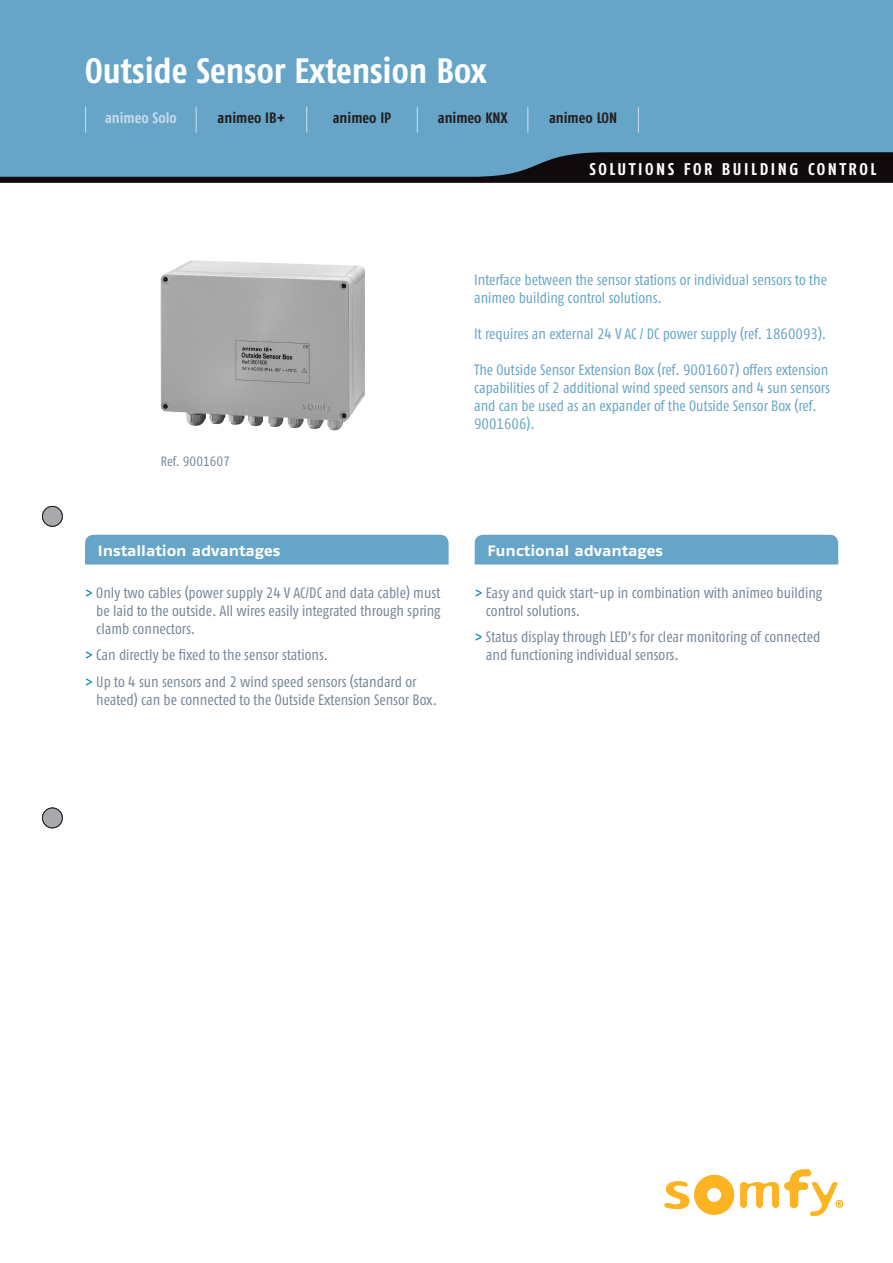
<style>
.page{position:relative;width:893px;height:1263px;background:#fff}
.page>*{position:absolute;margin:0;border:0;box-sizing:border-box;transform-origin:0 0}
.t1{font:35.25px "Fago Co Bold Tf";color:#fff}
.t2{font:16.95px "Fago Co Bold Tf";letter-spacing:.15em;color:#fff}
.t3{font:15px/18px "Fago Co Regular Tf";color:#768798}
.t4{font:15px/18px "Fago Co Regular Tf";color:#67a5c8}
.t5{font:15px "Fago Ex Bold Tf";letter-spacing:-.005em;color:#fff}
.t6{font:700 15px "Fago Co";color:#231f20}
.t7{font:700 15px "Fago Co";color:#c5daea}
.t8{font:13.5px "Fago Co Regular Tf";color:#768798}
.s1{color:#047caa}
</style>
<div class="page">
<div style="left:0;top:0;width:893px;height:180px;background:#67a5c8"></div>
<svg style="left:0;top:152px;width:893px;height:31px"></svg>
<svg style="left:664px;top:1175px;width:70px;height:40px"></svg>
<svg style="left:740px;top:1169px;width:103px;height:47px"></svg>
<img style="left:160px;top:261px;width:205px;height:169px">
<svg style="left:85px;top:107px;width:1px;height:26px"></svg>
<svg style="left:196px;top:107px;width:1px;height:26px"></svg>
<svg style="left:306px;top:107px;width:1px;height:26px"></svg>
<svg style="left:417px;top:107px;width:1px;height:26px"></svg>
<svg style="left:527px;top:107px;width:1px;height:26px"></svg>
<svg style="left:638px;top:107px;width:1px;height:26px"></svg>
<div style="left:85px;top:535px;width:364px;height:29px;background:#67a5c8"></div>
<div style="left:475px;top:535px;width:363px;height:29px;background:#67a5c8"></div>
<div style="left:42px;top:808px;width:20px;height:20px;background:#a8a9ad;border-radius:50%"></div>
<div style="left:42px;top:808px;width:21px;height:20px;border:1px solid #231f20;border-radius:50%"></div>
<div style="left:42px;top:506px;width:20px;height:20px;background:#a8a9ad;border-radius:50%"></div>
<div style="left:42px;top:506px;width:21px;height:21px;border:1px solid #231f20;border-radius:50%"></div>
<p class="t1" style="left:85px;top:50px;width:403px">Outside Sensor Extension Box</p>
<p class="t7" style="left:105px;top:109px;width:73px">animeo Solo</p>
<p class="t6" style="left:218px;top:109px;width:69px">animeo IB+</p>
<p class="t6" style="left:333px;top:109px;width:60px">animeo IP</p>
<p class="t6" style="left:438px;top:109px;width:71px">animeo KNX</p>
<p class="t6" style="left:549px;top:109px;width:70px">animeo LON</p>
<p class="t2" style="left:589px;top:159px;width:289px">SOLUTIONS FOR BUILDING CONTROL</p>
<p class="t8" style="left:161px;top:454px;width:71px">Ref. 9001607</p>
<p class="t4" style="left:474px;top:271px;width:354px">Interface between the sensor stations or individual sensors to the animeo building control solutions.</p>
<p class="t4" style="left:474px;top:325px;width:354px">It requires an external 24 V AC / DC power supply (ref. 1860093).</p>
<p class="t4" style="left:474px;top:361px;width:357px">The Outside Sensor Extension Box (ref. 9001607) offers extension capabilities of 2 additional wind speed sensors and 4 sun sensors and can be used as an expander of the Outside Sensor Box (ref.<br>9001606).</p>
<p class="t5" style="left:98px;top:541px;width:184px">Installation advantages</p>
<p class="t5" style="left:487px;top:541px;width:177px">Functional advantages</p>
<p class="t3" style="left:96px;top:583px;width:346px;text-align:justify;text-indent:-11px"><span class="s1">&gt;</span> Only two cables (power supply 24 V AC/DC and data cable) must be laid to the outside. All wires easily integrated through spring clamb connectors.</p>
<p class="t3" style="left:85px;top:646px;width:245px"><span class="s1">&gt;</span> Can directly be fixed to the sensor stations.</p>
<p class="t3" style="left:96px;top:672px;width:342px;text-indent:-11px"><span class="s1">&gt;</span> Up to 4 sun sensors and 2 wind speed sensors (standard or heated) can be connected to the Outside Extension Sensor Box.</p>
<p class="t3" style="left:486px;top:583px;width:338px;text-indent:-11px"><span class="s1">&gt;</span> Easy and quick start-up in combination with animeo building control solutions.</p>
<p class="t3" style="left:486px;top:628px;width:336px;text-indent:-11px"><span class="s1">&gt;</span> Status display through LED’s for clear monitoring of connected and functioning individual sensors.</p>
</div>
